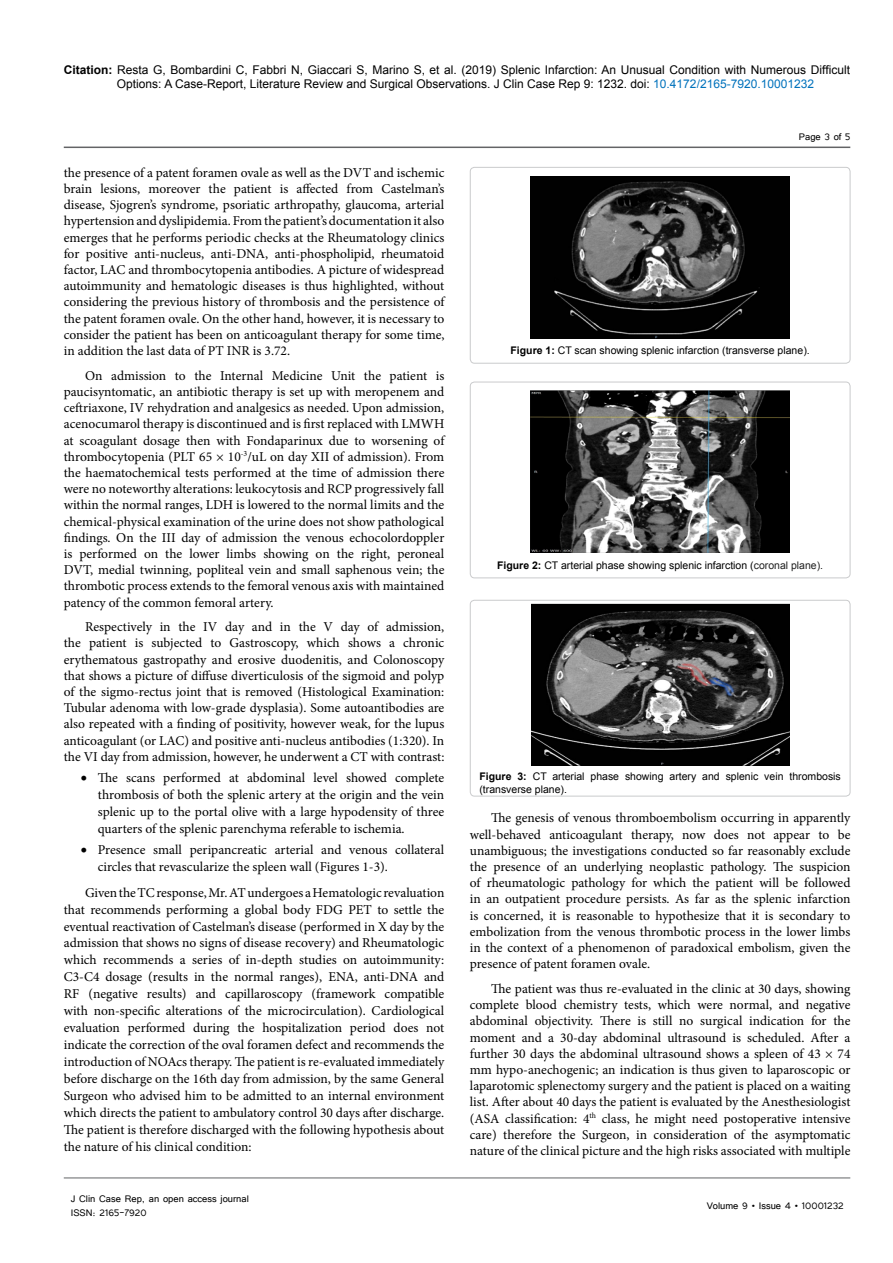
<style>
.page{position:relative;width:893px;height:1263px;background:#fff}
.page>*{position:absolute;margin:0;border:0;box-sizing:border-box;transform-origin:0 0}
.t1{font:13.5px/16.2px "Minion Pro";color:#000;text-align:justify}
.t2{font:12px/14.4px "Arial";color:#000}
.t3{font:12px/14.4px "Tunga";color:#000}
.t4{font:10.5px/12.6px "Arial";color:#000}
.s1{font-weight:700}
.s2{color:#0072bc}
.s3{color:#212121}
</style>
<div class="page">
<hr style="left:64px;top:147px;width:786px;height:1px;background:#636466">
<hr style="left:64px;top:1178px;width:786px;height:1px;background:#636466">
<div style="left:470px;top:167px;width:380px;height:197px;border:1px solid #939598;border-radius:4px"></div>
<img style="left:531px;top:176px;width:258px;height:162px">
<div style="left:470px;top:382px;width:380px;height:196px;border:1px solid #939598;border-radius:4px"></div>
<img style="left:531px;top:391px;width:258px;height:162px">
<div style="left:470px;top:600px;width:380px;height:196px;border:1px solid #939598;border-radius:4px"></div>
<img style="left:531px;top:604px;width:259px;height:161px">
<p class="t2" style="left:117px;top:62px;width:735px;text-indent:-53px"><span class="s1">Citation:</span> Resta G, Bombardini C, Fabbri N, Giaccari S, Marino S, et al. (2019) Splenic Infarction: An Unusual Condition with Numerous Difficult<br>Options: A Case-Report, Literature Review and Surgical Observations. J Clin Case Rep 9: 1232. doi: <span class="s2">10.4172/2165-7920.10001232</span></p>
<p class="t1" style="left:64px;top:164px;width:382px">the presence of a patent foramen ovale as well as the DVT and ischemic brain lesions, moreover the patient is affected from Castelman’s disease, Sjogren’s syndrome, psoriatic arthropathy, glaucoma, arterial hypertension and dyslipidemia. From the patient’s documentation it also emerges that he performs periodic checks at the Rheumatology clinics for positive anti-nucleus, anti-DNA, anti-phospholipid, rheumatoid factor, LAC and thrombocytopenia antibodies. A picture of widespread autoimmunity and hematologic diseases is thus highlighted, without considering the previous history of thrombosis and the persistence of the patent foramen ovale. On the other hand, however, it is necessary to consider the patient has been on anticoagulant therapy for some time, in addition the last data of PT INR is 3.72.</p>
<p class="t1" style="left:64px;top:367px;width:382px;text-indent:21px">On admission to the Internal Medicine Unit the patient is paucisyntomatic, an antibiotic therapy is set up with meropenem and ceftriaxone, IV rehydration and analgesics as needed. Upon admission, acenocumarol therapy is discontinued and is first replaced with LMWH at scoagulant dosage then with Fondaparinux due to worsening of thrombocytopenia (PLT 65 × 10<sup>-3</sup>/uL on day XII of admission). From the haematochemical tests performed at the time of admission there were no noteworthy alterations: leukocytosis and RCP progressively fall within the normal ranges, LDH is lowered to the normal limits and the chemical-physical examination of the urine does not show pathological findings. On the III day of admission the venous echocolordoppler is performed on the lower limbs showing on the right, peroneal DVT, medial twinning, popliteal vein and small saphenous vein; the thrombotic process extends to the femoral venous axis with maintained patency of the common femoral artery.</p>
<p class="t1" style="left:64px;top:619px;width:382px;text-indent:21px">Respectively in the IV day and in the V day of admission, the patient is subjected to Gastroscopy, which shows a chronic erythematous gastropathy and erosive duodenitis, and Colonoscopy that shows a picture of diffuse diverticulosis of the sigmoid and polyp of the sigmo-rectus joint that is removed (Histological Examination:<br>Tubular adenoma with low-grade dysplasia). Some autoantibodies are also repeated with a finding of positivity, however weak, for the lupus anticoagulant (or LAC) and positive anti-nucleus antibodies (1:320). In the VI day from admission, however, he underwent a CT with contrast:</p>
<p class="t1" style="left:98px;top:769px;width:348px;line-height:17px;text-indent:-17px">• The scans performed at abdominal level showed complete thrombosis of both the splenic artery at the origin and the vein splenic up to the portal olive with a large hypodensity of three quarters of the splenic parenchyma referable to ischemia.</p>
<p class="t1" style="left:98px;top:841px;width:348px;line-height:17px;text-indent:-17px">• Presence small peripancreatic arterial and venous collateral circles that revascularize the spleen wall (Figures 1-3).</p>
<p class="t1" style="left:64px;top:884px;width:382px;line-height:17px;text-indent:21px">Given the TC response, Mr. AT undergoes a Hematologic revaluation that recommends performing a global body FDG PET to settle the eventual reactivation of Castelman’s disease (performed in X day by the admission that shows no signs of disease recovery) and Rheumatologic which recommends a series of in-depth studies on autoimmunity:<br>C3-C4 dosage (results in the normal ranges), ENA, anti-DNA and RF (negative results) and capillaroscopy (framework compatible with non-specific alterations of the microcirculation). Cardiological evaluation performed during the hospitalization period does not indicate the correction of the oval foramen defect and recommends the introduction of NOAcs therapy. The patient is re-evaluated immediately before discharge on the 16th day from admission, by the same General Surgeon who advised him to be admitted to an internal environment which directs the patient to ambulatory control 30 days after discharge.<br>The patient is therefore discharged with the following hypothesis about the nature of his clinical condition:</p>
<p class="t3" style="left:71px;top:1190px;width:180px">J Clin Case Rep, an open access journal<br>ISSN: 2165-7920</p>
<p class="t3" style="left:799px;top:128px;width:53px">Page 3 of 5</p>
<p class="t4" style="left:511px;top:344px;width:301px"><span class="s1">Figure 1:</span> CT scan showing splenic infarction (transverse plane).</p>
<p class="t4" style="left:497px;top:559px;width:328px"><span class="s1">Figure 2:</span> CT arterial phase showing splenic infarction (<span class="s3">coronal plane).</span></p>
<p class="t4" style="left:479px;top:770px;width:363px"><span class="s1">Figure 3:</span> CT arterial phase showing artery and splenic vein thrombosis (transverse plane).</p>
<p class="t1" style="left:470px;top:810px;width:382px;text-indent:21px">The genesis of venous thromboembolism occurring in apparently well-behaved anticoagulant therapy, now does not appear to be unambiguous; the investigations conducted so far reasonably exclude the presence of an underlying neoplastic pathology. The suspicion of rheumatologic pathology for which the patient will be followed in an outpatient procedure persists. As far as the splenic infarction is concerned, it is reasonable to hypothesize that it is secondary to embolization from the venous thrombotic process in the lower limbs in the context of a phenomenon of paradoxical embolism, given the presence of patent foramen ovale.</p>
<p class="t1" style="left:470px;top:981px;width:382px;text-indent:21px">The patient was thus re-evaluated in the clinic at 30 days, showing complete blood chemistry tests, which were normal, and negative abdominal objectivity. There is still no surgical indication for the moment and a 30-day abdominal ultrasound is scheduled. After a further 30 days the abdominal ultrasound shows a spleen of 43 × 74 mm hypo-anechogenic; an indication is thus given to laparoscopic or laparotomic splenectomy surgery and the patient is placed on a waiting list. After about 40 days the patient is evaluated by the Anesthesiologist (ASA classification: 4<sup>th</sup> class, he might need postoperative intensive care) therefore the Surgeon, in consideration of the asymptomatic nature of the clinical picture and the high risks associated with multiple</p>
<p class="t3" style="left:707px;top:1197px;width:139px">Volume 9 • Issue 4 • 10001232</p>
</div>
